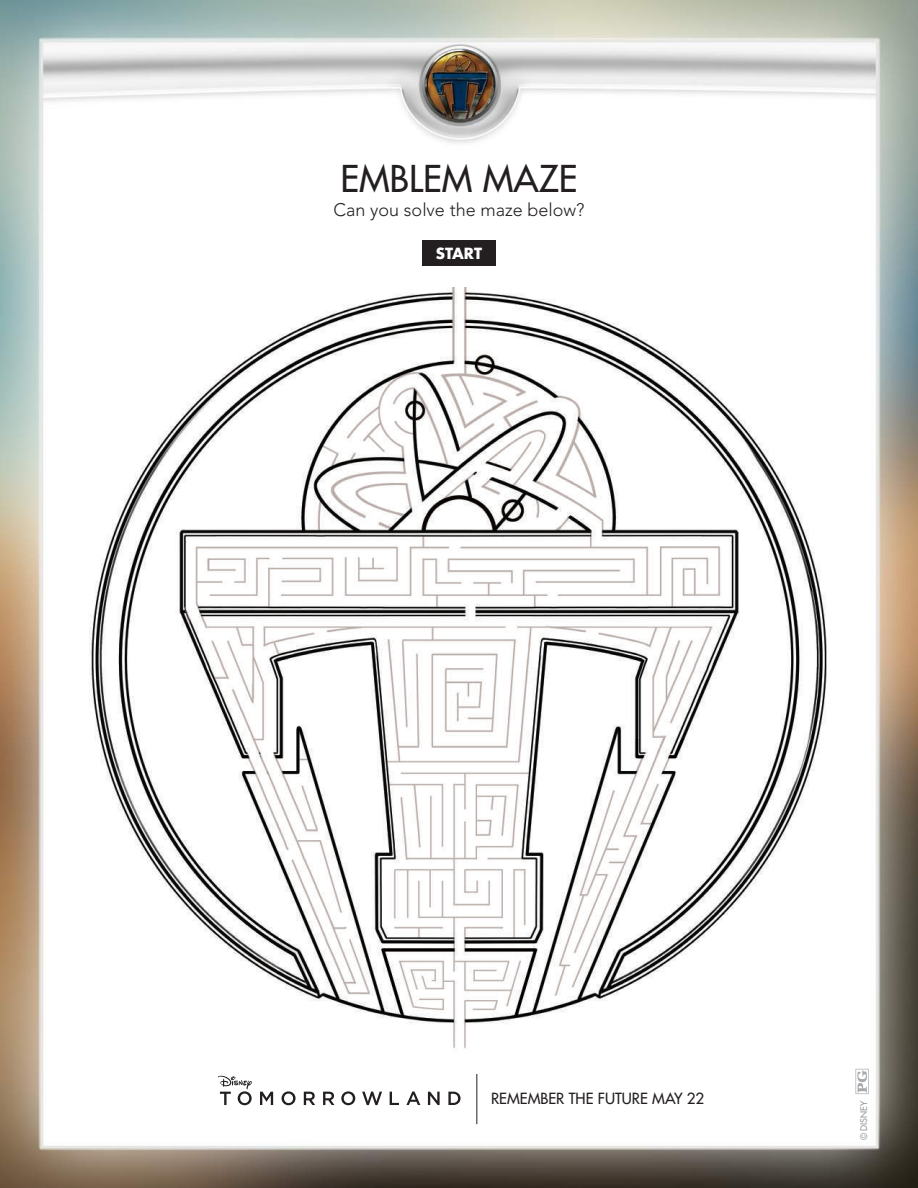
<style>
.page{position:relative;width:918px;height:1188px;background:#fff}
.page>*{position:absolute;margin:0;border:0;box-sizing:border-box;transform-origin:0 0}
.t1{font:500 36px "Futura Std";color:#231f20}
.t2{font:300 18px "Avenir LT Std";color:#231f20}
.t3{font:500 15px "Futura Std";color:#231f20}
.t4{font:700 15px "Futura Std";color:#fff}
.t5{font:500 9px "Futura Std";color:#999}
</style>
<div class="page">
<img style="left:0;top:0;width:918px;height:1188px">
<img style="left:83px;top:287px;width:752px;height:784px">
<div style="left:422px;top:240px;width:74px;height:26px;background:#231f20"></div>
<hr style="left:477px;top:1074px;width:1px;height:50px;background:#231f20">
<svg style="left:260px;top:1092px;width:13px;height:13px"></svg>
<svg style="left:282px;top:1091px;width:14px;height:14px"></svg>
<svg style="left:304px;top:1092px;width:11px;height:13px"></svg>
<svg style="left:322px;top:1086px;width:191px;height:56px"></svg>
<svg style="left:218px;top:1075px;width:34px;height:30px"></svg>
<svg style="left:855px;top:1069px;width:14px;height:25px"></svg>
<h1 class="t1" style="left:341px;top:156px;width:238px">EMBLEM MAZE</h1>
<p class="t2" style="left:334px;top:199px;width:252px">Can you solve the maze below?</p>
<p class="t4" style="left:436px;top:244px;width:48px">START</p>
<p class="t3" style="left:491px;top:1090px;width:215px">REMEMBER THE FUTURE MAY 22</p>
<p class="t5" style="left:858px;top:1140px;width:41px;rotate:-90deg">© DISNEY</p>
</div>
